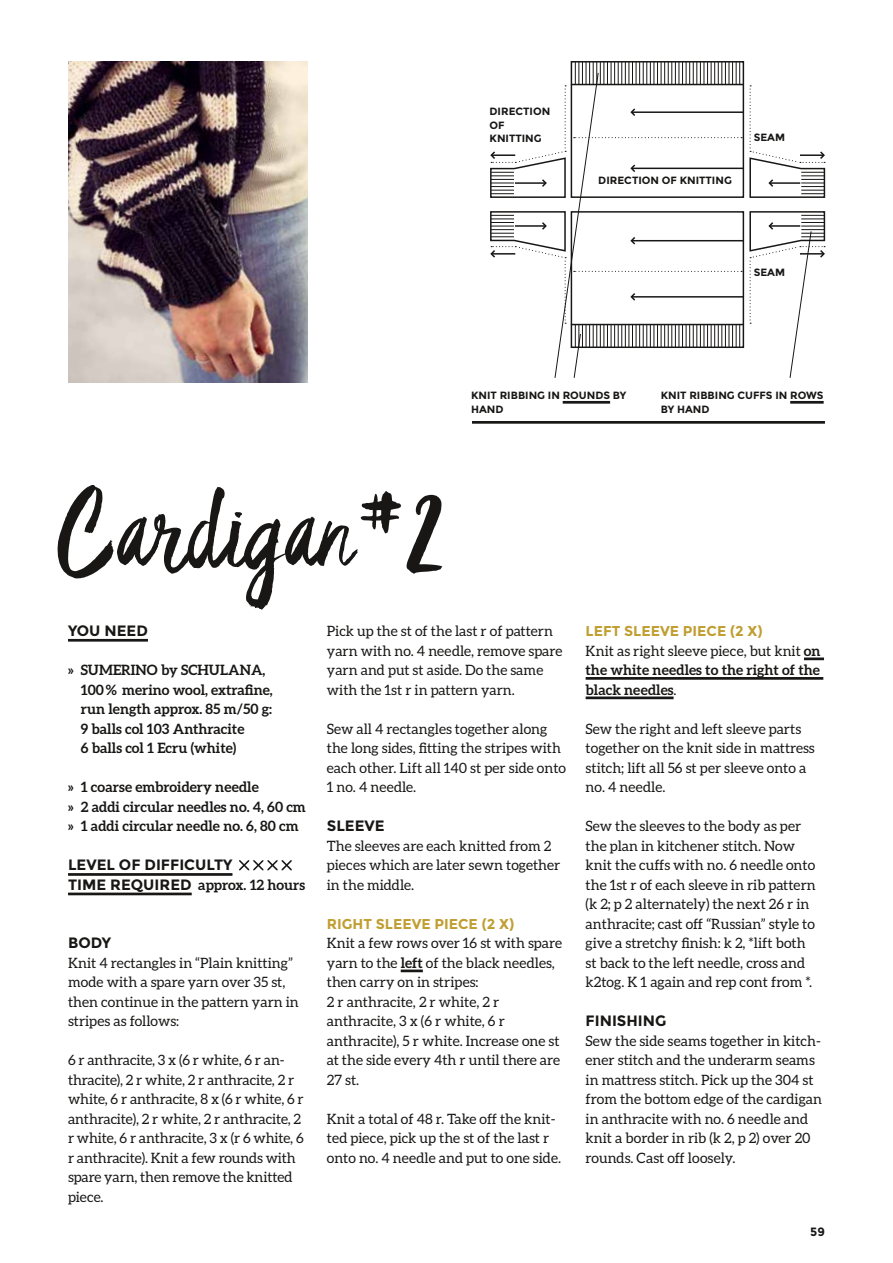
<style>
.page{position:relative;width:893px;height:1263px;background:#fff}
.page>*{position:absolute;margin:0;border:0;box-sizing:border-box;transform-origin:0 0}
.t1{font:109.8px "Star Dust";color:#181716}
.t2{font:700 15px "Montserrat";color:#181716}
.t3{font:14.25px/19.5px "Aleo";color:#181716}
.t4{font:700 14.25px/19.5px "Aleo";color:#181716}
.t5{font:700 14.25px "Montserrat";color:#c09e31}
.t6{font:700 12px "Montserrat";color:#181716}
.t7{font:700 10.5px/13.5px "Montserrat";color:#181716}
.s1{font-size:138px}
.s2{font-size:103.5px}
.s3{font-family:"Montserrat";font-size:15px}
.s4{font-weight:700}
.s5{font-weight:400}
</style>
<div class="page">
<hr style="left:401px;top:969px;width:22px;height:3px;background:#181716">
<hr style="left:68px;top:639px;width:80px;height:3px;background:#181716">
<hr style="left:68px;top:873px;width:164px;height:3px;background:#181716">
<hr style="left:68px;top:892px;width:124px;height:3px;background:#181716">
<svg style="left:239px;top:860px;width:53px;height:10px"></svg>
<hr style="left:804px;top:657px;width:20px;height:3px;background:#181716">
<hr style="left:586px;top:677px;width:237px;height:3px;background:#181716">
<hr style="left:586px;top:696px;width:88px;height:3px;background:#181716">
<hr style="left:472px;top:421px;width:353px;height:3px;background:#181716">
<img style="left:68px;top:61px;width:239px;height:322px">
<hr style="left:571px;top:84px;width:172px;height:1px;background:#181716">
<hr style="left:571px;top:324px;width:172px;height:1px;background:#181716">
<hr style="left:632px;top:168px;width:111px;height:1px;background:#181716">
<hr style="left:632px;top:240px;width:111px;height:1px;background:#181716">
<hr style="left:632px;top:111px;width:111px;height:2px;background:#181716">
<hr style="left:632px;top:296px;width:111px;height:2px;background:#181716">
<hr style="left:563px;top:401px;width:47px;height:3px;background:#181716">
<hr style="left:790px;top:401px;width:34px;height:3px;background:#181716">
<svg style="left:749px;top:211px;width:77px;height:167px"></svg>
<svg style="left:749px;top:85px;width:77px;height:113px"></svg>
<svg style="left:490px;top:62px;width:252px;height:316px"></svg>
<p class="t7" style="left:490px;top:105px;width:62px">DIRECTION<br>OF<br>KNITTING</p>
<p class="t7" style="left:598px;top:174px;width:135px">DIRECTION OF KNITTING</p>
<p class="t7" style="left:754px;top:131px;width:33px">SEAM</p>
<p class="t7" style="left:754px;top:266px;width:33px">SEAM</p>
<h1 class="t1" style="left:54px;top:455px;width:391px">Cardigan <span class="s1">#</span><span class="s2">2</span></h1>
<p class="t7" style="left:471px;top:389px;width:157px">KNIT RIBBING IN ROUNDS BY<br>HAND</p>
<p class="t7" style="left:661px;top:389px;width:164px">KNIT RIBBING CUFFS IN ROWS<br>BY HAND</p>
<p class="t2" style="left:68px;top:622px;width:81px">YOU NEED</p>
<p class="t4" style="left:81px;top:660px;width:193px;text-indent:-13px">» SUMERINO by SCHULANA,<br>100% merino wool, extrafine, run length approx. 85 m/50 g:<br>9 balls col 103 Anthracite<br>6 balls col 1 Ecru (white)</p>
<p class="t4" style="left:68px;top:777px;width:239px">» 1 coarse embroidery needle<br>» 2 addi circular needles no. 4, 60 cm » 1 addi circular needle no. 6, 80 cm</p>
<p class="t2" style="left:68px;top:856px;width:166px">LEVEL OF DIFFICULTY</p>
<p class="t4" style="left:68px;top:875px;width:239px"><span class="s3">TIME REQUIRED</span> approx. 12 hours</p>
<p class="t2" style="left:68px;top:934px;width:45px">BODY</p>
<p class="t3" style="left:68px;top:953px;width:232px">Knit 4 rectangles in “Plain knitting” mode with a spare yarn over 35 st, then continue in the pattern yarn in stripes as follows:</p>
<p class="t3" style="left:68px;top:1050px;width:237px">6 r anthracite, 3 x (6 r white, 6 r an&shy;thracite), 2 r white, 2 r anthracite, 2 r white, 6 r anthracite, 8 x (6 r white, 6 r anthracite), 2 r white, 2 r anthracite, 2 r white, 6 r anthracite, 3 x (r 6 white, 6 r anthracite). Knit a few rounds with spare yarn, then remove the knitted piece.</p>
<p class="t3" style="left:327px;top:621px;width:237px">Pick up the st of the last r of pattern yarn with no. 4 needle, remove spare yarn and put st aside. Do the same with the 1st r in pattern yarn.</p>
<p class="t3" style="left:327px;top:719px;width:241px">Sew all 4 rectangles together along the long sides, fitting the stripes with each other. Lift all 140 st per side onto<br>1 no. 4 needle.</p>
<p class="t2" style="left:327px;top:817px;width:59px">SLEEVE</p>
<p class="t3" style="left:327px;top:836px;width:235px">The sleeves are each knitted from 2 pieces which are later sewn together in the middle.</p>
<p class="t5" style="left:327px;top:915px;width:189px">RIGHT SLEEVE PIECE (2 X)</p>
<p class="t3" style="left:327px;top:933px;width:237px">Knit a few rows over 16 st with spare yarn to the <span class="s4">left</span> of the black needles, then carry on in stripes:<br>2 r anthracite, 2 r white, 2 r anthracite, 3 x (6 r white, 6 r anthracite), 5 r white. Increase one st at the side every 4th r until there are<br>27 st.</p>
<p class="t3" style="left:327px;top:1109px;width:236px">Knit a total of 48 r. Take off the knit&shy;ted piece, pick up the st of the last r onto no. 4 needle and put to one side.</p>
<p class="t5" style="left:586px;top:623px;width:179px">LEFT SLEEVE PIECE (2 X)</p>
<p class="t4" style="left:586px;top:641px;width:237px;text-align:justify"><span class="s5">Knit as right sleeve piece, but knit</span> on the white needles to the right of the black needles<span class="s5">.</span></p>
<p class="t3" style="left:586px;top:719px;width:231px">Sew the right and left sleeve parts together on the knit side in mattress stitch; lift all 56 st per sleeve onto a no. 4 needle.</p>
<p class="t3" style="left:586px;top:816px;width:232px">Sew the sleeves to the body as per the plan in kitchener stitch. Now knit the cuffs with no. 6 needle onto the 1st r of each sleeve in rib pattern (k 2; p 2 alternately) the next 26 r in anthracite; cast off “Russian” style to give a stretchy finish: k 2, *lift both st back to the left needle, cross and k2tog. K 1 again and rep cont from *.</p>
<p class="t2" style="left:586px;top:1012px;width:82px">FINISHING</p>
<p class="t3" style="left:586px;top:1031px;width:238px">Sew the side seams together in kitch&shy;ener stitch and the underarm seams in mattress stitch. Pick up the 304 st from the bottom edge of the cardigan in anthracite with no. 6 needle and knit a border in rib (k 2, p 2) over 20 rounds. Cast off loosely.</p>
<p class="t6" style="left:810px;top:1225px;width:16px">59</p>
</div>
